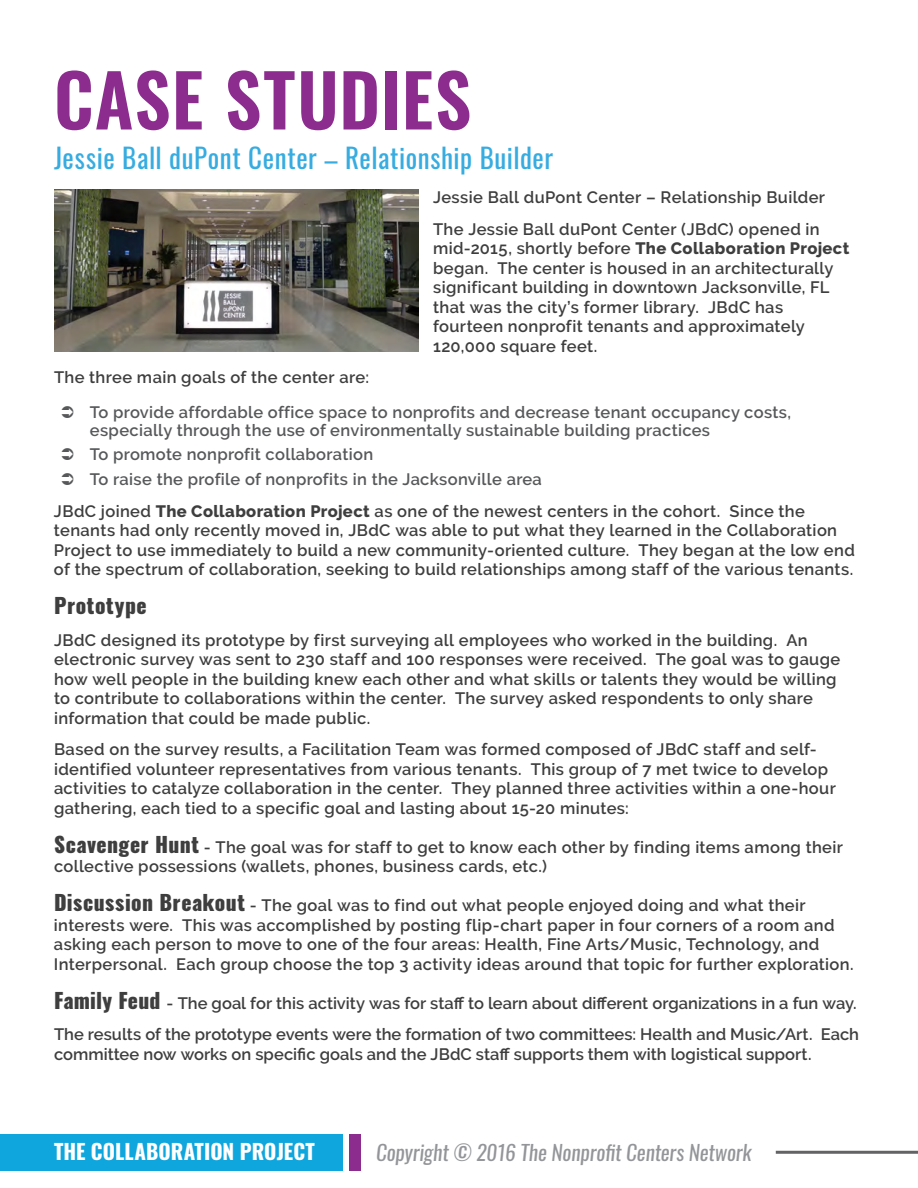
<style>
.page{position:relative;width:918px;height:1188px;background:#fff}
.page>*{position:absolute;margin:0;border:0;box-sizing:border-box;transform-origin:0 0}
.Body{font:600 72px "Oswald";letter-spacing:.015em;color:#8c2c8f}
.Body-2{font:27px "Oswald";letter-spacing:.02em;color:#37ace0}
.t1{font:italic 21px "Oswald";letter-spacing:-.005em;color:#939598}
.t2{font:700 21px "Oswald";letter-spacing:.005em;color:#fff}
.Body-3{font:800 21px "Oswald";letter-spacing:.03em;color:#3e3e3f}
.Body-4{font:600 16.5px/19.5px "Raleway";letter-spacing:.02em;color:#3e3e3f}
.Body-5{font:600 16.5px/19.5px "Raleway";color:#3e3e3f}
.t3{font:600 16.5px/18px "Raleway";letter-spacing:.02em;color:#57585a}
.s1{font-weight:800}
.s2{font-family:"Oswald";font-weight:800;font-size:21px}
</style>
<div class="page">
<div style="left:0;top:1134px;width:343px;height:37px;background:#0fa5dd"></div>
<div style="left:349px;top:1134px;width:12px;height:37px;background:#8c2c8f"></div>
<hr style="left:776px;top:1151px;width:142px;height:3px;background:#636366">
<img style="left:54px;top:190px;width:364px;height:162px">
<p class="Body" style="left:54px;top:50px;width:419px">CASE STUDIES</p>
<p class="Body-2" style="left:54px;top:139px;width:501px">Jessie Ball duPont Center – Relationship Builder</p>
<p class="Body-4" style="left:433px;top:187px;width:394px">Jessie Ball duPont Center – Relationship Builder</p>
<p class="Body-4" style="left:433px;top:219px;width:418px">The Jessie Ball duPont Center (JBdC) opened in mid-2015, shortly before <span class="s1">The Collaboration Project </span>began. The center is housed in an architecturally significant building in downtown Jacksonville, FL that was the city’s former library. JBdC has fourteen nonprofit tenants and approximately 120,000 square feet.</p>
<p class="Body-4" style="left:54px;top:367px;width:317px">The three main goals of the center are:</p>
<p class="t3" style="left:90px;top:403px;width:703px">To provide affordable office space to nonprofits and decrease tenant occupancy costs, especially through the use of environmentally sustainable building practices</p>
<p class="t3" style="left:90px;top:445px;width:285px">To promote nonprofit collaboration</p>
<p class="t3" style="left:90px;top:470px;width:453px">To raise the profile of nonprofits in the Jacksonville area</p>
<p class="Body-4" style="left:54px;top:501px;width:802px">JBdC joined <span class="s1">The Collaboration Project</span> as one of the newest centers in the cohort. Since the tenants had only recently moved in, JBdC was able to put what they learned in the Collaboration Project to use immediately to build a new community-oriented culture. They began at the low end of the spectrum of collaboration, seeking to build relationships among staff of the various tenants.</p>
<p class="Body-3" style="left:54px;top:591px;width:94px">Prototype</p>
<p class="Body-4" style="left:54px;top:630px;width:788px">JBdC designed its prototype by first surveying all employees who worked in the building. An electronic survey was sent to 230 staff and 100 responses were received. The goal was to gauge how well people in the building knew each other and what skills or talents they would be willing to contribute to collaborations within the center. The survey asked respondents to only share information that could be made public.</p>
<p class="Body-4" style="left:54px;top:739px;width:783px">Based on the survey results, a Facilitation Team was formed composed of JBdC staff and self&shy;identified volunteer representatives from various tenants. This group of 7 met twice to develop activities to catalyze collaboration in the center. They planned three activities within a one-hour gathering, each tied to a specific goal and lasting about 15-20 minutes:</p>
<p class="Body-4" style="left:54px;top:837px;width:791px"><span class="s2">Scavenger Hunt</span> - The goal was for staff to get to know each other by finding items among their collective possessions (wallets, phones, business cards, etc.)</p>
<p class="Body-4" style="left:54px;top:895px;width:801px"><span class="s2">Discussion Breakout</span> - The goal was to find out what people enjoyed doing and what their interests were. This was accomplished by posting flip-chart paper in four corners of a room and asking each person to move to one of the four areas: Health, Fine Arts/Music, Technology, and Interpersonal. Each group choose the top 3 activity ideas around that topic for further exploration.</p>
<p class="Body-5" style="left:54px;top:993px;width:804px"><span class="s2">Family Feud</span> - The goal for this activity was for staff to learn about different organizations in a fun way.</p>
<p class="Body-5" style="left:54px;top:1024px;width:807px">The results of the prototype events were the formation of two committees: Health and Music/Art. Each committee now works on specific goals and the JBdC staff supports them with logistical support.</p>
<p class="t2" style="left:54px;top:1137px;width:262px">THE COLLABORATION PROJECT</p>
<p class="t1" style="left:376px;top:1138px;width:377px">Copyright © 2016 The Nonprofit Centers Network</p>
</div>
